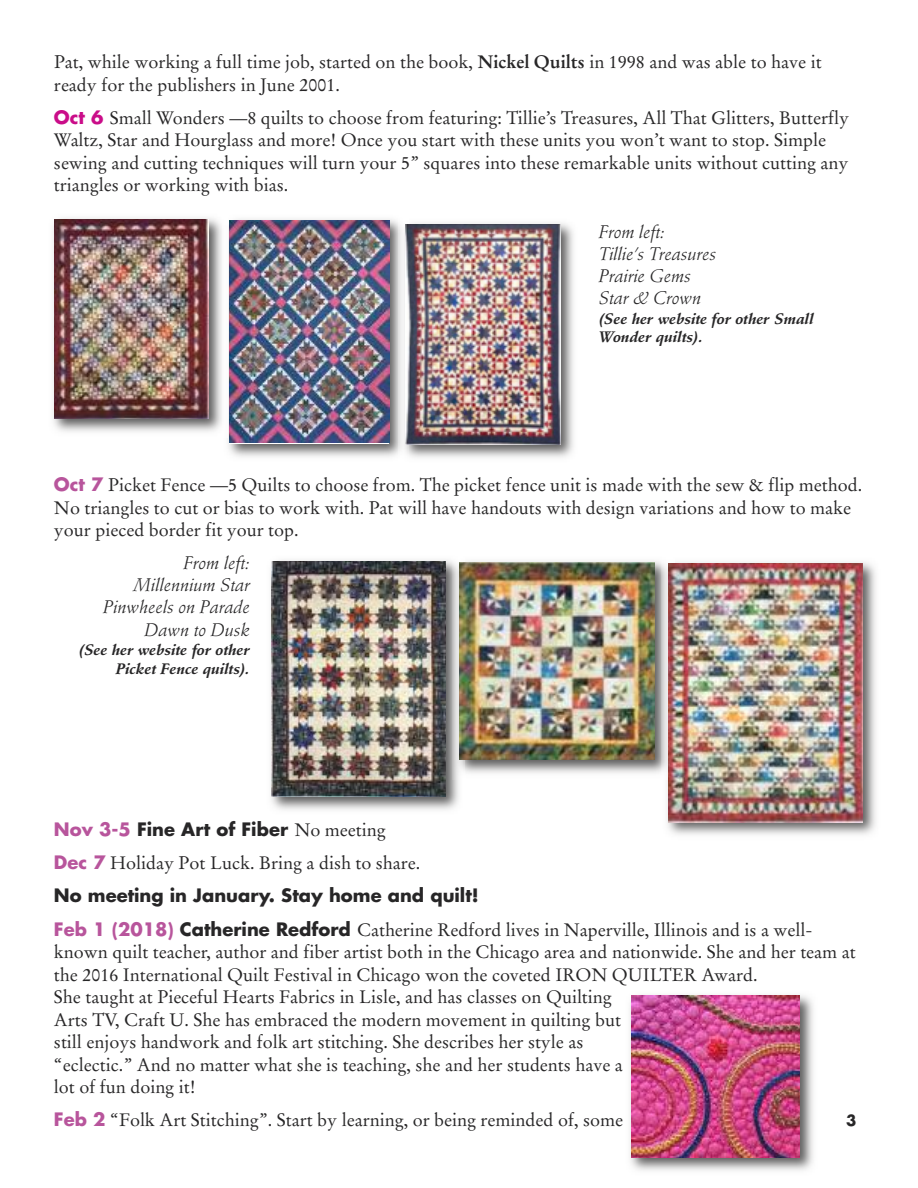
<style>
.page{position:relative;width:918px;height:1188px;background:#fff}
.page>*{position:absolute;margin:0;border:0;box-sizing:border-box;transform-origin:0 0}
.t1{font:18px/22.5px "Stempel Garamond";color:#272627}
.t2{font:italic 18px/22px "Stempel Schneidler";color:#272627}
.t3{font:700 18px "Futura";color:#272627}
.t4{font:italic 700 15px/18.5px "Stempel Schneidler";color:#272627}
.t5{font:700 15px "Futura";color:#272627}
.s1{font-weight:700}
.s2{font-family:"Futura";font-weight:700;color:#ca0d89}
.s3{font-family:"Futura";font-weight:700;color:#b8559c}
.s4{color:#b8559c}
.s5{font-family:"Stempel Garamond";font-weight:400}
.s6{font-family:"Futura";font-weight:700}
</style>
<div class="page">
<img style="left:53px;top:218px;width:169px;height:214px">
<img style="left:54px;top:219px;width:154px;height:199px">
<img style="left:228px;top:219px;width:170px;height:238px">
<img style="left:230px;top:220px;width:159px;height:223px">
<img style="left:398px;top:223px;width:176px;height:235px">
<img style="left:405px;top:224px;width:156px;height:220px">
<img style="left:271px;top:560px;width:188px;height:250px">
<img style="left:272px;top:561px;width:174px;height:235px">
<img style="left:452px;top:560px;width:210px;height:219px">
<img style="left:459px;top:563px;width:196px;height:197px">
<img style="left:662px;top:562px;width:214px;height:273px">
<img style="left:669px;top:564px;width:193px;height:258px">
<img style="left:630px;top:995px;width:183px;height:176px">
<img style="left:631px;top:996px;width:169px;height:161px">
<p class="t1" style="left:54px;top:52px;width:769px">Pat, while working a full time job, started on the book, <span class="s1">Nickel Quilts</span> in 1998 and was able to have it ready for the publishers in June 2001.</p>
<p class="t1" style="left:54px;top:108px;width:797px"><span class="s2">Oct 6</span> Small Wonders —8 quilts to choose from featuring: Tillie’s Treasures, All That Glitters, Butterfly Waltz, Star and Hourglass and more! Once you start with these units you won’t want to stop. Simple sewing and cutting techniques will turn your 5” squares into these remarkable units without cutting any triangles or working with bias.</p>
<p class="t2" style="left:599px;top:223px;width:119px">From left:<br>Tillie’s Treasures<br>Prairie Gems<br>Star &amp; Crown</p>
<p class="t4" style="left:599px;top:311px;width:216px">(See her website for other Small<br>Wonder quilts).</p>
<p class="t1" style="left:54px;top:475px;width:810px"><span class="s3">Oct 7</span> Picket Fence —5 Quilts to choose from. The picket fence unit is made with the sew &amp; flip method.<br>No triangles to cut or bias to work with. Pat will have handouts with design variations and how to make your pieced border fit your top.</p>
<p class="t2" style="left:103px;top:554px;width:148px;text-align:right">From left:<br>Millennium Star<br>Pinwheels on Parade<br>Dawn to Dusk</p>
<p class="t4" style="left:79px;top:642px;width:172px;text-align:right">(See her website for other<br>Picket Fence quilts).</p>
<p class="t3" style="left:54px;top:821px;width:333px"><span class="s4">Nov 3-5</span> Fine Art of Fiber <span class="s5">No meeting</span></p>
<p class="t1" style="left:54px;top:853px;width:368px"><span class="s3">Dec 7</span> Holiday Pot Luck. Bring a dish to share.</p>
<p class="t3" style="left:54px;top:887px;width:426px">No meeting in January. Stay home and quilt!</p>
<p class="t1" style="left:54px;top:920px;width:803px"><span class="s3">Feb 1 (2018)</span> <span class="s6">Catherine Redford</span> Catherine Redford lives in Naperville, Illinois and is a well&shy;known quilt teacher, author and fiber artist both in the Chicago area and nationwide. She and her team at the 2016 International Quilt Festival in Chicago won the coveted IRON QUILTER Award.<br>She taught at Pieceful Hearts Fabrics in Lisle, and has classes on Quilting<br>Arts TV, Craft U. She has embraced the modern movement in quilting but<br>still enjoys handwork and folk art stitching. She describes her style as<br>“eclectic.” And no matter what she is teaching, she and her students have a<br>lot of fun doing it!</p>
<p class="t1" style="left:54px;top:1111px;width:570px"><span class="s3">Feb 2</span> “Folk Art Stitching”. Start by learning, or being reminded of, some</p>
<p class="t5" style="left:846px;top:1114px;width:12px">3</p>
</div>
